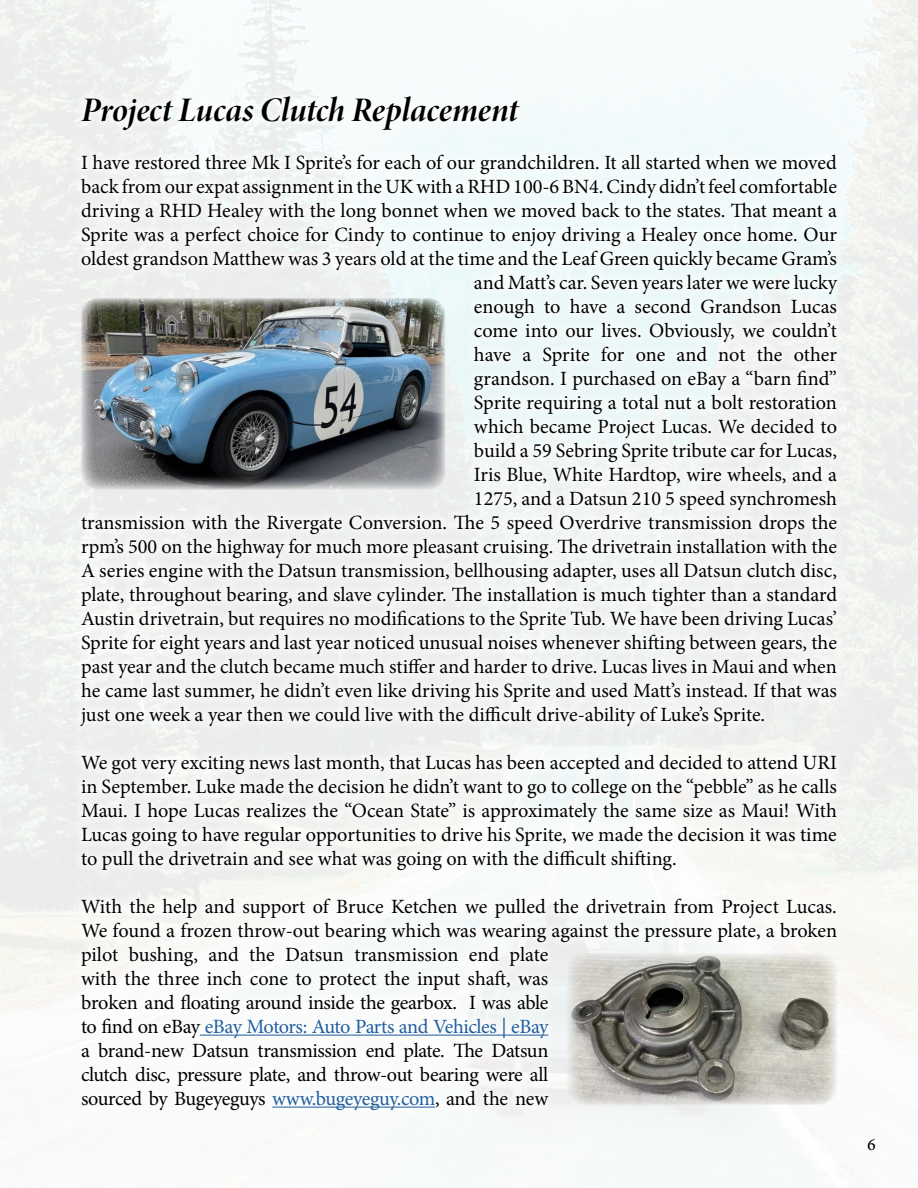
<style>
.page{position:relative;width:918px;height:1188px;background:#fff}
.page>*{position:absolute;margin:0;border:0;box-sizing:border-box;transform-origin:0 0}
.t1{font:34.5px "Minion Pro Bold It Disp";letter-spacing:-.005em;color:#000}
.t2{font:20.25px/24px "Minion Pro";letter-spacing:-.005em;color:#000;text-align:justify}
.t3{font:18px "Minion Pro";color:#000}
.s1{color:#215e9e}
</style>
<div class="page">
<div style="left:71px;top:87px;width:775px;height:1033px;background:#f5f9f8"></div>
<hr style="left:200px;top:1035px;width:348px;height:1px;background:#215e9e">
<hr style="left:272px;top:1107px;width:163px;height:1px;background:#215e9e">
<img style="left:81px;top:298px;width:365px;height:192px">
<img style="left:567px;top:953px;width:270px;height:152px">
<h1 class="t1" style="left:81px;top:87px;width:439px">Project Lucas Clutch Replacement</h1>
<p class="t2" style="left:81px;top:151px;width:757px">I have restored three Mk I Sprite’s for each of our grandchildren. It all started when we moved</p>
<p class="t2" style="left:81px;top:175px;width:758px">back from our expat assignment in the UK with a RHD 100-6 BN4. Cindy didn’t feel comfortable</p>
<p class="t2" style="left:81px;top:199px;width:758px">driving a RHD Healey with the long bonnet when we moved back to the states. That meant a</p>
<p class="t2" style="left:81px;top:223px;width:758px">Sprite was a perfect choice for Cindy to continue to enjoy driving a Healey once home. Our</p>
<p class="t2" style="left:81px;top:247px;width:758px">oldest grandson Matthew was 3 years old at the time and the Leaf Green quickly became Gram’s</p>
<p class="t2" style="left:474px;top:271px;width:365px">and Matt’s car. Seven years later we were lucky</p>
<p class="t2" style="left:474px;top:295px;width:365px">enough to have a second Grandson Lucas</p>
<p class="t2" style="left:474px;top:319px;width:364px">come into our lives. Obviously, we couldn’t</p>
<p class="t2" style="left:474px;top:343px;width:365px">have a Sprite for one and not the other</p>
<p class="t2" style="left:474px;top:367px;width:365px">grandson. I purchased on eBay a “barn find”</p>
<p class="t2" style="left:474px;top:391px;width:364px">Sprite requiring a total nut a bolt restoration</p>
<p class="t2" style="left:474px;top:415px;width:365px">which became Project Lucas. We decided to</p>
<p class="t2" style="left:474px;top:439px;width:365px">build a 59 Sebring Sprite tribute car for Lucas,</p>
<p class="t2" style="left:474px;top:463px;width:364px">Iris Blue, White Hardtop, wire wheels, and a</p>
<p class="t2" style="left:474px;top:487px;width:365px">1275, and a Datsun 210 5 speed synchromesh</p>
<p class="t2" style="left:81px;top:511px;width:758px">transmission with the Rivergate Conversion. The 5 speed Overdrive transmission drops the</p>
<p class="t2" style="left:81px;top:535px;width:758px">rpm’s 500 on the highway for much more pleasant cruising. The drivetrain installation with the</p>
<p class="t2" style="left:81px;top:559px;width:757px">A series engine with the Datsun transmission, bellhousing adapter, uses all Datsun clutch disc,</p>
<p class="t2" style="left:81px;top:583px;width:758px">plate, throughout bearing, and slave cylinder. The installation is much tighter than a standard</p>
<p class="t2" style="left:81px;top:607px;width:757px">Austin drivetrain, but requires no modifications to the Sprite Tub. We have been driving Lucas’</p>
<p class="t2" style="left:81px;top:631px;width:757px">Sprite for eight years and last year noticed unusual noises whenever shifting between gears, the</p>
<p class="t2" style="left:81px;top:655px;width:757px">past year and the clutch became much stiffer and harder to drive. Lucas lives in Maui and when</p>
<p class="t2" style="left:81px;top:679px;width:758px">he came last summer, he didn’t even like driving his Sprite and used Matt’s instead. If that was</p>
<p class="t2" style="left:81px;top:703px;width:686px">just one week a year then we could live with the difficult drive-ability of Luke’s Sprite.</p>
<p class="t2" style="left:81px;top:751px;width:757px">We got very exciting news last month, that Lucas has been accepted and decided to attend URI in September. Luke made the decision he didn’t want to go to college on the “pebble” as he calls Maui. I hope Lucas realizes the “Ocean State” is approximately the same size as Maui! With Lucas going to have regular opportunities to drive his Sprite, we made the decision it was time to pull the drivetrain and see what was going on with the difficult shifting.</p>
<p class="t2" style="left:81px;top:895px;width:758px;text-align:left">With the help and support of Bruce Ketchen we pulled the drivetrain from Project Lucas.<br>We found a frozen throw-out bearing which was wearing against the pressure plate, a broken pilot bushing, and the Datsun transmission end plate<br>with the three inch cone to protect the input shaft, was<br>broken and floating around inside the gearbox. I was able<br>to find on eBay <span class="s1">eBay Motors: Auto Parts and Vehicles | eBay<br></span>a brand-new Datsun transmission end plate. The Datsun<br>clutch disc, pressure plate, and throw-out bearing were all<br>sourced by Bugeyeguys <span class="s1">www.bugeyeguy.com</span>, and the new</p>
<p class="t3" style="left:867px;top:1132px;width:10px">6</p>
</div>
